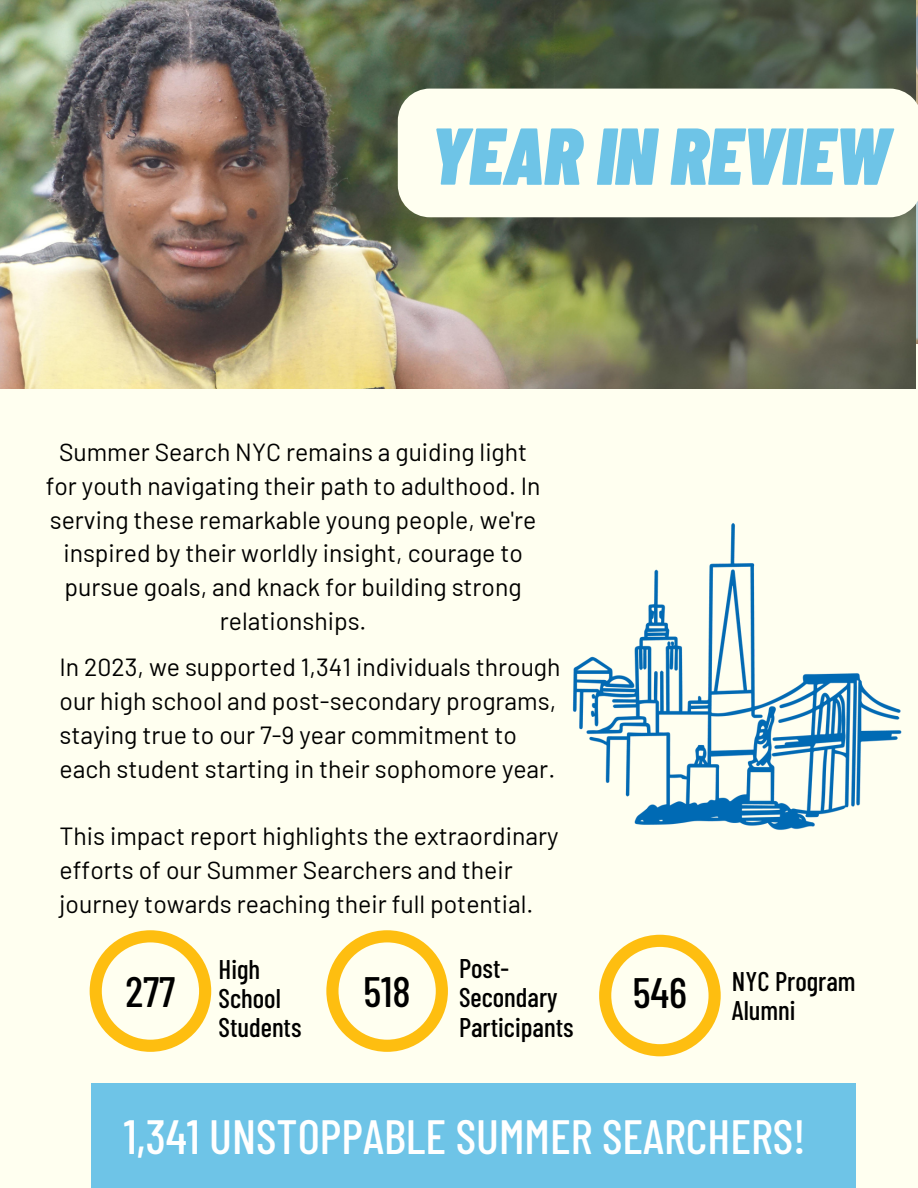
<style>
.page{position:relative;width:918px;height:1188px;background:#fffff0}
.page>*{position:absolute;margin:0;border:0;box-sizing:border-box;transform-origin:0 0}
.t1{font:italic 900 80.55px "Barlow Condensed";letter-spacing:-.01em;color:#6ec4e7}
.t2{font:500 48px "Barlow Condensed";color:#fff}
.t3{font:500 42.45px "Barlow Condensed";color:#000}
.t4{font:500 27px/29.2px "Barlow Condensed";color:#000}
.t5{font:24.75px/33.9px "Barlow";color:#000}
</style>
<div class="page">
<svg style="left:90px;top:930px;width:121px;height:122px"></svg>
<svg style="left:326px;top:930px;width:122px;height:122px"></svg>
<svg style="left:599px;top:935px;width:122px;height:121px"></svg>
<div style="left:92px;top:1083px;width:764px;height:105px;background:#6ec4e7"></div>
<img style="left:0;top:0;width:915px;height:389px">
<img style="left:572px;top:523px;width:330px;height:307px">
<svg style="left:398px;top:89px;width:520px;height:128px"></svg>
<p class="t1" style="left:430px;top:104px;width:462px">YEAR IN REVIEW</p>
<p class="t5" style="left:46px;top:434px;width:496px;text-align:center">Summer Search NYC remains a guiding light for youth navigating their path to adulthood. In serving these remarkable young people, we're inspired by their worldly insight, courage to pursue goals, and knack for building strong relationships.</p>
<p class="t5" style="left:59px;top:649px;width:503px">In 2023, we supported 1,341 individuals through our high school and post-secondary programs, staying true to our 7-9 year commitment to each student starting in their sophomore year.</p>
<p class="t5" style="left:59px;top:818px;width:500px">This impact report highlights the extraordinary efforts of our Summer Searchers and their journey towards reaching their full potential.</p>
<p class="t3" style="left:125px;top:964px;width:52px">277</p>
<p class="t4" style="left:219px;top:953px;width:84px">High<br>School<br>Students</p>
<p class="t4" style="left:459px;top:953px;width:116px">Post-<br>Secondary<br>Participants</p>
<p class="t3" style="left:363px;top:964px;width:49px">518</p>
<p class="t4" style="left:732px;top:966px;width:125px">NYC Program</p>
<p class="t3" style="left:633px;top:965px;width:56px">546</p>
<p class="t4" style="left:732px;top:995px;width:65px">Alumni</p>
<p class="t2" style="left:124px;top:1106px;width:683px">1,341 UNSTOPPABLE SUMMER SEARCHERS!</p>
</div>
